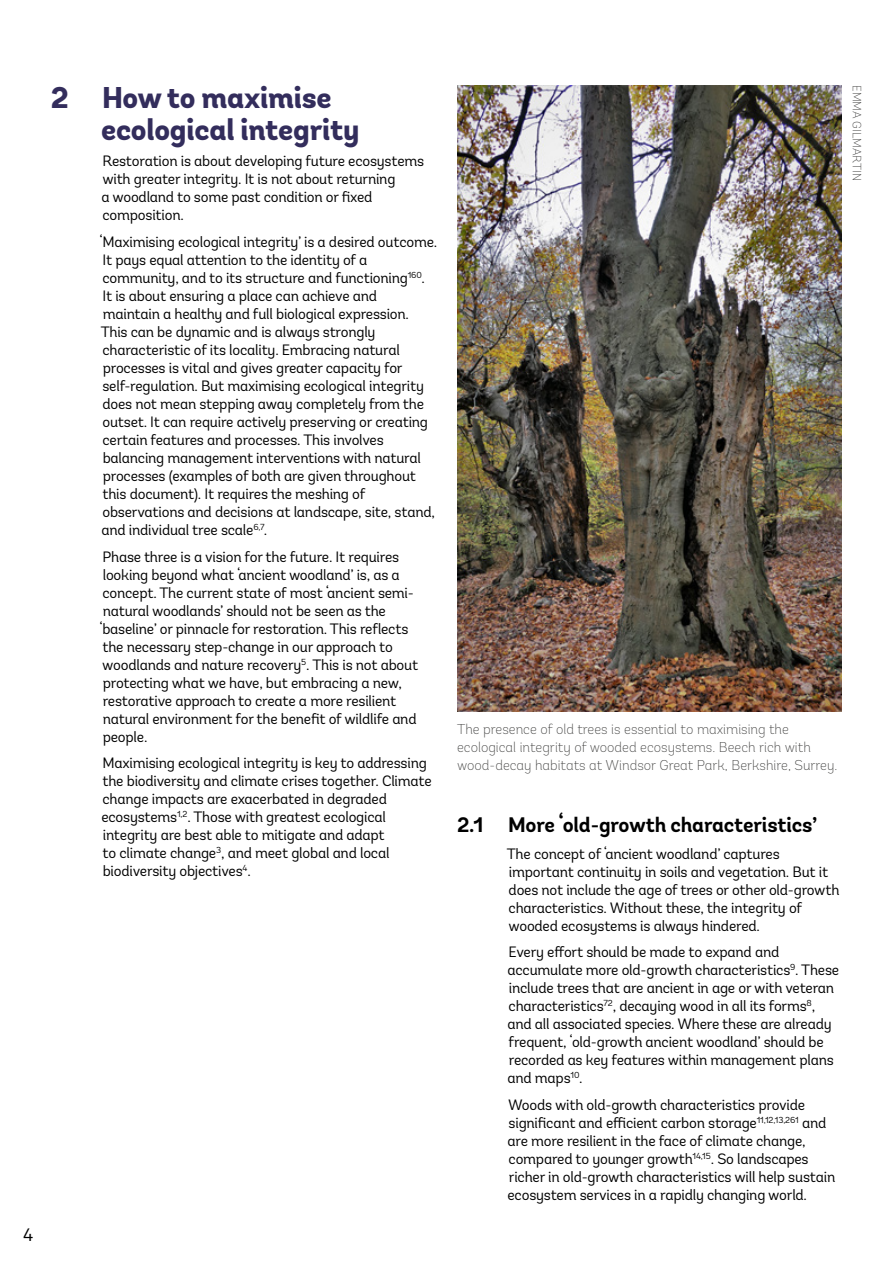
<style>
.page{position:relative;width:893px;height:1263px;background:#fff}
.page>*{position:absolute;margin:0;border:0;box-sizing:border-box;transform-origin:0 0}
.H2__Section_Head-Spi{font:800 30px/32.4px "Andes";letter-spacing:-.01em;color:#332d5c}
.H3__Sub-head_0_0{font:700 21px "Andes";letter-spacing:-.01em;color:#000}
.t1{font:18px "Andes";color:#000}
.P__Bodytext{font:15px/18px "Andes";letter-spacing:-.015em;color:#000}
.Picture_captions{font:200 14.25px/18px "Andes";color:#3c3c3b}
.t2{font:200 12px "Andes";color:#3c3c3b}
</style>
<div class="page">
<img style="left:457px;top:85px;width:385px;height:626px">
<h2 class="H2__Section_Head-Spi" style="left:101px;top:82px;width:260px;text-indent:-50px">2 How to maximise ecological integrity</h2>
<p class="P__Bodytext" style="left:101px;top:152px;width:324px">Restoration is about developing future ecosystems with greater integrity. It is not about returning<br>a woodland to some past condition or fixed composition.</p>
<p class="P__Bodytext" style="left:100px;top:233px;width:339px">‘Maximising ecological integrity’ is a desired outcome.<br>It pays equal attention to the identity of a community, and to its structure and functioning<sup>160</sup>.<br>It is about ensuring a place can achieve and<br>maintain a healthy and full biological expression.<br>This can be dynamic and is always strongly characteristic of its locality. Embracing natural processes is vital and gives greater capacity for self-regulation. But maximising ecological integrity does not mean stepping away completely from the outset. It can require actively preserving or creating certain features and processes. This involves balancing management interventions with natural processes (examples of both are given throughout this document). It requires the meshing of observations and decisions at landscape, site, stand, and individual tree scale<sup>6,7</sup>.</p>
<p class="P__Bodytext" style="left:100px;top:547px;width:320px">Phase three is a vision for the future. It requires looking beyond what ‘ancient woodland’ is, as a concept. The current state of most ‘ancient semi&shy;natural woodlands’ should not be seen as the ‘baseline’ or pinnacle for restoration. This reflects the necessary step-change in our approach to woodlands and nature recovery<sup>5</sup>. This is not about protecting what we have, but embracing a new, restorative approach to create a more resilient natural environment for the benefit of wildlife and people.</p>
<p class="P__Bodytext" style="left:101px;top:754px;width:332px">Maximising ecological integrity is key to addressing the biodiversity and climate crises together. Climate change impacts are exacerbated in degraded ecosystems<sup>1,2</sup>. Those with greatest ecological integrity are best able to mitigate and adapt<br>to climate change<sup>3</sup>, and meet global and local biodiversity objectives<sup>4</sup>.</p>
<p class="t1" style="left:23px;top:1224px;width:12px">4</p>
<p class="t2" style="left:864px;top:85px;width:97px;rotate:90deg">EMMA GILMARTIN</p>
<p class="Picture_captions" style="left:457px;top:721px;width:382px">The presence of old trees is essential to maximising the ecological integrity of wooded ecosystems. Beech rich with wood-decay habitats at Windsor Great Park, Berkshire, Surrey.</p>
<h3 class="H3__Sub-head_0_0" style="left:457px;top:812px;width:362px">2.1 More ‘old-growth characteristics’</h3>
<p class="P__Bodytext" style="left:507px;top:844px;width:334px">The concept of ‘ancient woodland’ captures important continuity in soils and vegetation. But it does not include the age of trees or other old-growth characteristics. Without these, the integrity of wooded ecosystems is always hindered.</p>
<p class="P__Bodytext" style="left:507px;top:943px;width:333px">Every effort should be made to expand and accumulate more old-growth characteristics<sup>9</sup>. These include trees that are ancient in age or with veteran characteristics<sup>72</sup>, decaying wood in all its forms<sup>8</sup>, and all associated species. Where these are already frequent, ‘old-growth ancient woodland’ should be recorded as key features within management plans and maps<sup>10</sup>.</p>
<p class="P__Bodytext" style="left:507px;top:1095px;width:329px">Woods with old-growth characteristics provide significant and efficient carbon storage<sup>11,12,13,261</sup> and are more resilient in the face of climate change, compared to younger growth<sup>14,15</sup>. So landscapes richer in old-growth characteristics will help sustain ecosystem services in a rapidly changing world.</p>
</div>
